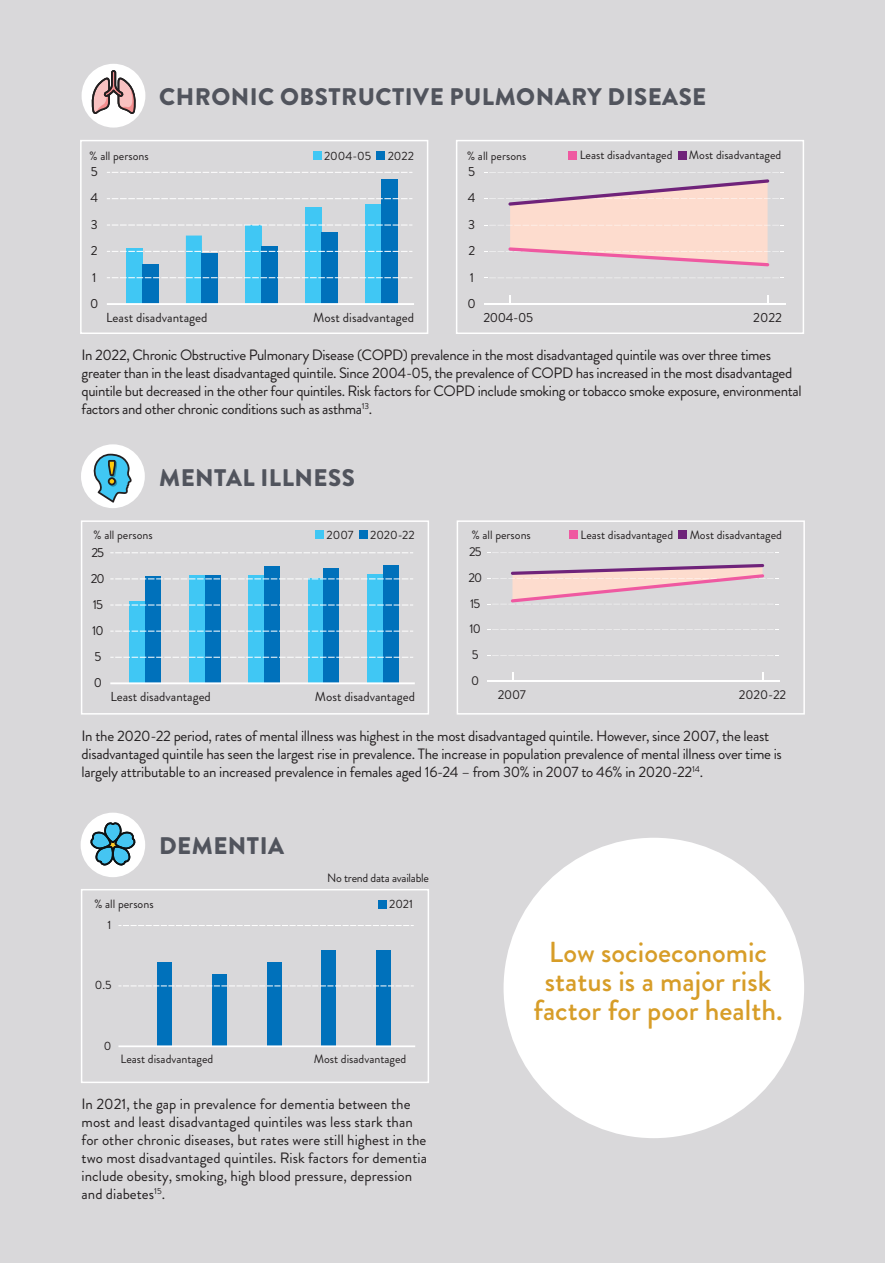
<style>
.page{position:relative;width:885px;height:1263px;background:#fff}
.page>*{position:absolute;margin:0;border:0;box-sizing:border-box;transform-origin:0 0}
.t1{font:500 28.95px/28.7px "Brandon Grotesque";color:#d79d28;text-align:center}
.t2{font:900 24px "Brandon Grotesque";letter-spacing:.02em;color:#51545d}
.t3{font:15px/18px "Brandon Grotesque";letter-spacing:-.02em;color:#231f20}
.t4{font:15px/18px "Brandon Grotesque";color:#231f20}
.t5{font:13.2px/26.4px "Brandon Grotesque";color:#231f20}
.t6{font:13.05px/26.1px "Brandon Grotesque";color:#231f20}
.t7{font:12.75px/25.8px "Brandon Grotesque";letter-spacing:-.025em;color:#231f20}
.t8{font:12px "Brandon Grotesque";color:#231f20}
.t9{font:12px "Brandon Grotesque";letter-spacing:-.02em;color:#231f20}
</style>
<div class="page">
<div style="left:0;top:0;width:884px;height:1263px;background:#d9d8da"></div>
<div style="left:81px;top:520px;width:348px;height:195px;border:2px solid #fff"></div>
<div style="left:129px;top:601px;width:16px;height:82px;background:#40c7f4"></div>
<div style="left:145px;top:577px;width:16px;height:106px;background:#0071bb"></div>
<div style="left:204px;top:575px;width:16px;height:108px;background:#0071bb"></div>
<div style="left:248px;top:575px;width:16px;height:108px;background:#40c7f4"></div>
<div style="left:189px;top:575px;width:15px;height:108px;background:#40c7f4"></div>
<div style="left:264px;top:566px;width:16px;height:117px;background:#0071bb"></div>
<div style="left:307px;top:578px;width:16px;height:105px;background:#40c7f4"></div>
<div style="left:323px;top:568px;width:16px;height:115px;background:#0071bb"></div>
<div style="left:367px;top:574px;width:16px;height:109px;background:#40c7f4"></div>
<div style="left:383px;top:565px;width:15px;height:118px;background:#0071bb"></div>
<svg style="left:111px;top:579px;width:302px;height:1px"></svg>
<svg style="left:110px;top:605px;width:303px;height:1px"></svg>
<svg style="left:110px;top:552px;width:303px;height:1px"></svg>
<svg style="left:110px;top:631px;width:303px;height:1px"></svg>
<svg style="left:110px;top:657px;width:303px;height:1px"></svg>
<hr style="left:110px;top:682px;width:305px;height:2px;background:#fff">
<div style="left:456px;top:520px;width:348px;height:195px;border:2px solid #fff"></div>
<div style="left:315px;top:530px;width:9px;height:9px;background:#40c7f4"></div>
<div style="left:359px;top:530px;width:8px;height:9px;background:#0071bb"></div>
<svg style="left:487px;top:552px;width:291px;height:1px"></svg>
<svg style="left:487px;top:655px;width:291px;height:1px"></svg>
<svg style="left:487px;top:629px;width:291px;height:1px"></svg>
<hr style="left:487px;top:680px;width:292px;height:2px;background:#fff">
<svg style="left:487px;top:564px;width:291px;height:41px"></svg>
<div style="left:81px;top:444px;width:64px;height:64px;background:#fff;border-radius:50%"></div>
<svg style="left:93px;top:454px;width:39px;height:49px"></svg>
<div style="left:569px;top:531px;width:8px;height:8px;background:#ef59a1"></div>
<div style="left:678px;top:531px;width:9px;height:8px;background:#6f237a"></div>
<div style="left:80px;top:140px;width:348px;height:194px;border:2px solid #fff"></div>
<div style="left:126px;top:249px;width:16px;height:55px;background:#40c7f4"></div>
<div style="left:142px;top:265px;width:16px;height:39px;background:#0071bb"></div>
<div style="left:186px;top:236px;width:16px;height:68px;background:#40c7f4"></div>
<div style="left:202px;top:254px;width:16px;height:50px;background:#0071bb"></div>
<div style="left:246px;top:225px;width:16px;height:79px;background:#40c7f4"></div>
<div style="left:262px;top:246px;width:16px;height:58px;background:#0071bb"></div>
<div style="left:306px;top:207px;width:16px;height:97px;background:#40c7f4"></div>
<div style="left:322px;top:233px;width:16px;height:71px;background:#0071bb"></div>
<div style="left:366px;top:204px;width:16px;height:100px;background:#40c7f4"></div>
<div style="left:382px;top:180px;width:16px;height:124px;background:#0071bb"></div>
<svg style="left:107px;top:198px;width:305px;height:1px"></svg>
<svg style="left:107px;top:225px;width:305px;height:1px"></svg>
<svg style="left:107px;top:172px;width:305px;height:1px"></svg>
<svg style="left:107px;top:251px;width:305px;height:1px"></svg>
<svg style="left:107px;top:277px;width:305px;height:1px"></svg>
<hr style="left:107px;top:303px;width:307px;height:2px;background:#fff">
<div style="left:456px;top:140px;width:348px;height:194px;border:2px solid #fff"></div>
<div style="left:313px;top:151px;width:8px;height:9px;background:#40c7f4"></div>
<div style="left:376px;top:151px;width:9px;height:9px;background:#0071bb"></div>
<svg style="left:484px;top:172px;width:299px;height:1px"></svg>
<hr style="left:484px;top:303px;width:301px;height:2px;background:#fff">
<svg style="left:509px;top:295px;width:2px;height:8px"></svg>
<svg style="left:484px;top:179px;width:299px;height:87px"></svg>
<div style="left:568px;top:151px;width:9px;height:8px;background:#ef59a1"></div>
<div style="left:677px;top:151px;width:9px;height:8px;background:#6f237a"></div>
<div style="left:82px;top:64px;width:63px;height:64px;background:#fff;border-radius:50%"></div>
<svg style="left:90px;top:69px;width:47px;height:45px"></svg>
<div style="left:81px;top:889px;width:348px;height:194px;border:2px solid #fff"></div>
<svg style="left:118px;top:925px;width:295px;height:1px"></svg>
<div style="left:157px;top:962px;width:14px;height:84px;background:#0071bb"></div>
<div style="left:212px;top:974px;width:14px;height:72px;background:#0071bb"></div>
<div style="left:266px;top:962px;width:15px;height:84px;background:#0071bb"></div>
<div style="left:321px;top:950px;width:15px;height:96px;background:#0071bb"></div>
<div style="left:376px;top:950px;width:15px;height:96px;background:#0071bb"></div>
<svg style="left:119px;top:986px;width:294px;height:1px"></svg>
<hr style="left:118px;top:1045px;width:297px;height:2px;background:#fff">
<div style="left:378px;top:900px;width:8px;height:8px;background:#0071bb"></div>
<div style="left:81px;top:813px;width:64px;height:64px;background:#fff;border-radius:50%"></div>
<svg style="left:90px;top:822px;width:46px;height:44px"></svg>
<div style="left:503px;top:838px;width:301px;height:300px;background:#fff;border-radius:50%"></div>
<h2 class="t2" style="left:159px;top:80px;width:548px">CHRONIC OBSTRUCTIVE PULMONARY DISEASE</h2>
<p class="t8" style="left:90px;top:147px;width:61px">% all persons</p>
<p class="t8" style="left:467px;top:147px;width:61px">% all persons</p>
<p class="t8" style="left:579px;top:147px;width:94px">Least disadvantaged</p>
<p class="t8" style="left:689px;top:147px;width:94px">Most disadvantaged</p>
<p class="t8" style="left:324px;top:147px;width:49px">2004-05</p>
<p class="t8" style="left:387px;top:147px;width:28px">2022</p>
<p class="t5" style="left:91px;top:159px;width:8px">5</p>
<p class="t5" style="left:468px;top:158px;width:9px">5</p>
<p class="t5" style="left:90px;top:185px;width:9px">4<br>3</p>
<p class="t5" style="left:468px;top:185px;width:9px">4<br>3</p>
<p class="t5" style="left:90px;top:238px;width:10px">2<br>1<br>0</p>
<p class="t5" style="left:467px;top:238px;width:10px">2<br>1<br>0</p>
<p class="t5" style="left:106px;top:305px;width:103px">Least disadvantaged</p>
<p class="t5" style="left:313px;top:305px;width:102px">Most disadvantaged</p>
<p class="t5" style="left:483px;top:304px;width:51px">2004-05</p>
<p class="t5" style="left:753px;top:305px;width:30px">2022</p>
<p class="t3" style="left:82px;top:346px;width:721px">In 2022, Chronic Obstructive Pulmonary Disease (COPD) prevalence in the most disadvantaged quintile was over three times greater than in the least disadvantaged quintile. Since 2004-05, the prevalence of COPD has increased in the most disadvantaged quintile but decreased in the other four quintiles. Risk factors for COPD include smoking or tobacco smoke exposure, environmental factors and other chronic conditions such as asthma<sup>13</sup>.</p>
<h2 class="t2" style="left:159px;top:461px;width:197px">MENTAL ILLNESS</h2>
<p class="t8" style="left:94px;top:526px;width:61px">% all persons</p>
<p class="t8" style="left:471px;top:527px;width:61px">% all persons</p>
<p class="t8" style="left:580px;top:527px;width:94px">Least disadvantaged</p>
<p class="t8" style="left:689px;top:527px;width:94px">Most disadvantaged</p>
<p class="t8" style="left:326px;top:526px;width:28px">2007</p>
<p class="t8" style="left:370px;top:526px;width:46px">2020-22</p>
<p class="t6" style="left:91px;top:539px;width:14px">25</p>
<p class="t7" style="left:469px;top:539px;width:14px">25</p>
<p class="t6" style="left:91px;top:565px;width:15px">20<br>15</p>
<p class="t7" style="left:468px;top:565px;width:15px">20<br>15</p>
<p class="t6" style="left:92px;top:618px;width:13px">10<br>5<br>0</p>
<p class="t7" style="left:469px;top:616px;width:13px">10<br>5<br>0</p>
<p class="t6" style="left:110px;top:684px;width:102px">Least disadvantaged</p>
<p class="t6" style="left:315px;top:684px;width:101px">Most disadvantaged</p>
<p class="t7" style="left:498px;top:681px;width:29px">2007</p>
<p class="t7" style="left:738px;top:681px;width:49px">2020-22</p>
<p class="t3" style="left:82px;top:726px;width:701px">In the 2020-22 period, rates of mental illness was highest in the most disadvantaged quintile. However, since 2007, the least disadvantaged quintile has seen the largest rise in prevalence. The increase in population prevalence of mental illness over time is largely attributable to an increased prevalence in females aged 16-24 – from 30% in 2007 to 46% in 2020-22<sup>14</sup>.</p>
<h2 class="t2" style="left:159px;top:829px;width:126px">DEMENTIA</h2>
<p class="t8" style="left:94px;top:896px;width:61px">% all persons</p>
<p class="t8" style="left:107px;top:916px;width:5px">1</p>
<p class="t8" style="left:95px;top:977px;width:18px">0.5</p>
<p class="t8" style="left:104px;top:1038px;width:9px">0</p>
<p class="t9" style="left:327px;top:869px;width:103px">No trend data available</p>
<p class="t8" style="left:389px;top:896px;width:25px">2021</p>
<p class="t8" style="left:120px;top:1050px;width:94px">Least disadvantaged</p>
<p class="t8" style="left:314px;top:1050px;width:94px">Most disadvantaged</p>
<p class="t4" style="left:82px;top:1095px;width:347px">In 2021, the gap in prevalence for dementia between the most and least disadvantaged quintiles was less stark than for other chronic diseases, but rates were still highest in the two most disadvantaged quintiles. Risk factors for dementia include obesity, smoking, high blood pressure, depression and diabetes<sup>15</sup>.</p>
<h1 class="t1" style="left:533px;top:938px;width:251px">Low socioeconomic status is a major risk factor for poor health.</h1>
</div>
